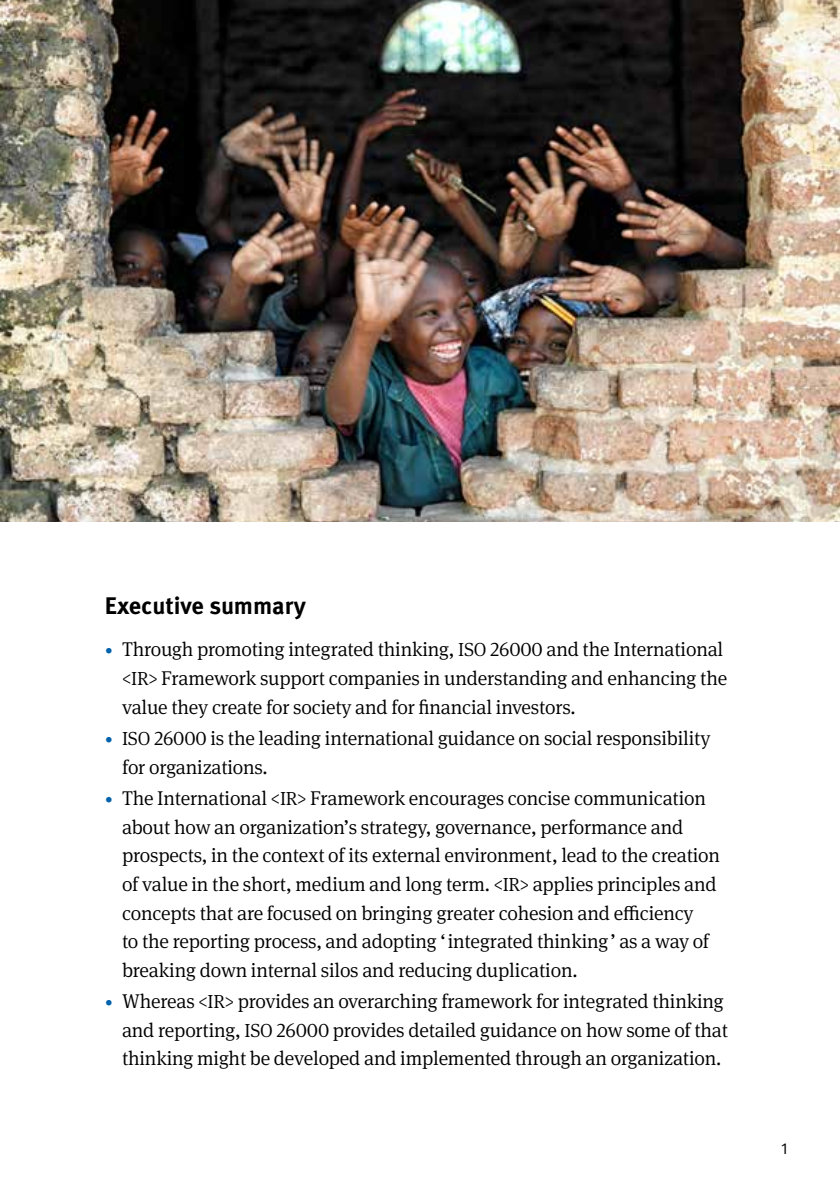
<style>
.page{position:relative;width:840px;height:1191px;background:#fff}
.page>*{position:absolute;margin:0;border:0;box-sizing:border-box;transform-origin:0 0}
.t1{font:700 24px "Meta Pro";color:#000}
.t2{font:300 20px/28.6px "Meta Serif Pro";letter-spacing:-.01em;color:#000}
.t3{font:16px "Meta Pro Norm";color:#000}
.s1{font-size:16px;color:#0061ad}
.s2{font-size:19px}
</style>
<div class="page">
<img style="left:0;top:0;width:839px;height:521px">
<p class="t1" style="left:105px;top:586px;width:202px">Executive summary</p>
<p class="t2" style="left:122px;top:634px;width:606px;text-indent:-17px"><span class="s1">•</span> Through promoting integrated thinking, <span class="s2">ISO</span> 26000 and the International &lt;<span class="s2">IR</span>&gt; Framework support companies in understanding and enhancing the value they create for society and for financial investors.</p>
<p class="t2" style="left:122px;top:723px;width:589px;text-indent:-17px"><span class="s1">•</span> <span class="s2">ISO</span> 26000 is the leading international guidance on social responsibility for organizations.</p>
<p class="t2" style="left:122px;top:783px;width:599px;text-indent:-17px"><span class="s1">•</span> The International &lt;<span class="s2">IR</span>&gt; Framework encourages concise communication about how an organization’s strategy, governance, performance and prospects, in the context of its external environment, lead to the creation of value in the short, medium and long term. &lt;<span class="s2">IR</span>&gt; applies principles and concepts that are focused on bringing greater cohesion and efficiency<br>to the reporting process, and adopting ‘integrated thinking’ as a way of breaking down internal silos and reducing duplication.</p>
<p class="t2" style="left:122px;top:986px;width:607px;text-indent:-17px"><span class="s1">•</span> Whereas &lt;<span class="s2">IR</span>&gt; provides an overarching framework for integrated thinking and reporting, <span class="s2">ISO</span> 26000 provides detailed guidance on how some of that thinking might be developed and implemented through an organization.</p>
<p class="t3" style="left:780px;top:1136px;width:8px">1</p>
</div>
